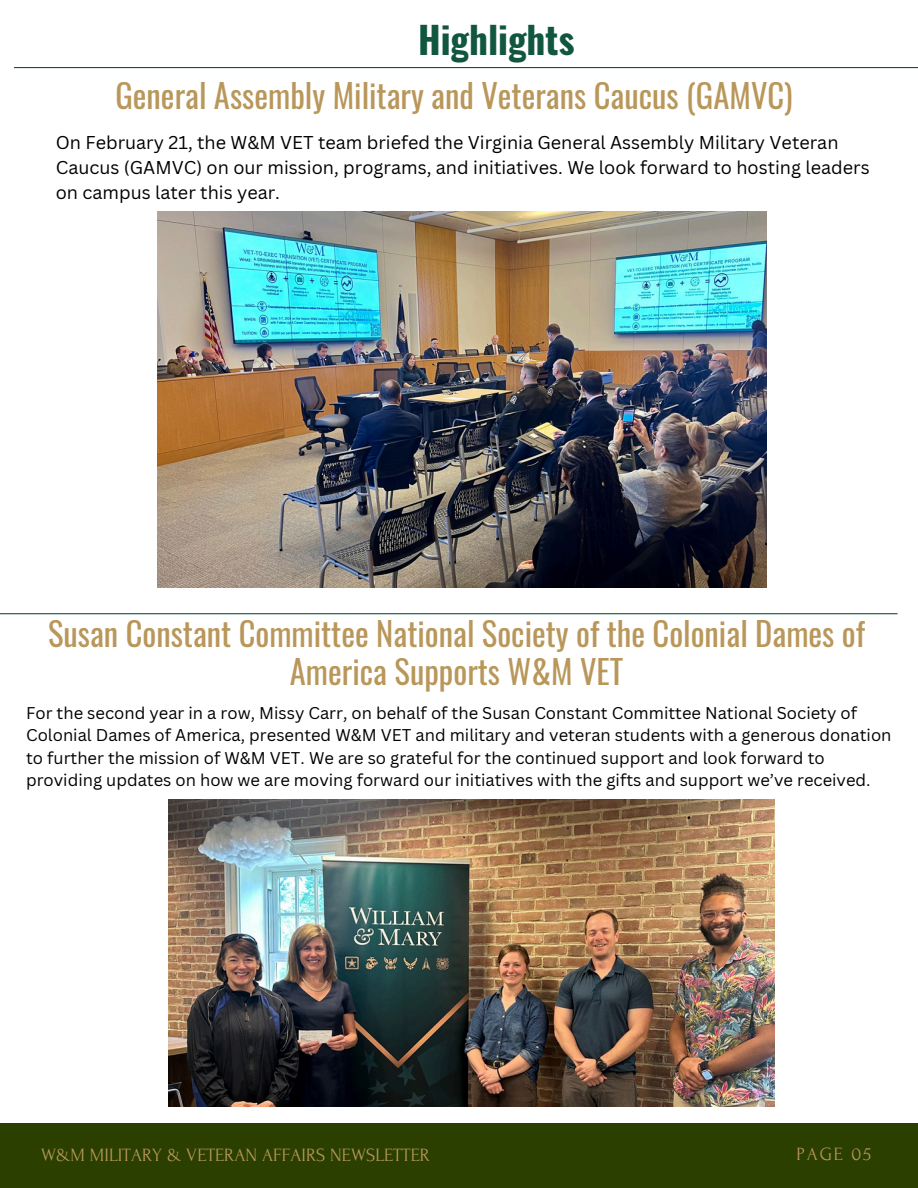
<style>
.page{position:relative;width:918px;height:1188px;background:#fff}
.page>*{position:absolute;margin:0;border:0;box-sizing:border-box;transform-origin:0 0}
.t1{font:700 37.2px "Oswald";color:#115740}
.t2{font:32.7px/38.2px "Oswald";color:#b9975b;text-align:center}
.t3{font:18.75px "Forum";color:#b9975b}
.t4{font:18px/24.8px "Canva Sans";color:#000}
.t5{font:16.5px/22.5px "Canva Sans";color:#000}
</style>
<div class="page">
<hr style="left:14px;top:67px;width:904px;height:1px;background:#115740">
<div style="left:0;top:1123px;width:918px;height:65px;background:#2b4000"></div>
<hr style="left:0;top:613px;width:898px;height:1px;background:#115740">
<img style="left:169px;top:799px;width:606px;height:307px">
<img style="left:157px;top:211px;width:609px;height:376px">
<h2 class="t1" style="left:418px;top:10px;width:158px">Highlights</h2>
<p class="t2" style="left:115px;top:75px;width:679px">General Assembly Military and Veterans Caucus (GAMVC)</p>
<h3 class="t4" style="left:56px;top:130px;width:816px">On February 21, the W&amp;M VET team briefed the Virginia General Assembly Military Veteran<br>Caucus (GAMVC) on our mission, programs, and initiatives. We look forward to hosting leaders on campus later this year.</h3>
<p class="t2" style="left:48px;top:613px;width:819px">Susan Constant Committee National Society of the Colonial Dames of<br>America Supports W&amp;M VET</p>
<h3 class="t5" style="left:26px;top:701px;width:867px">For the second year in a row, Missy Carr, on behalf of the Susan Constant Committee National Society of Colonial Dames of America, presented W&amp;M VET and military and veteran students with a generous donation to further the mission of W&amp;M VET. We are so grateful for the continued support and look forward to providing updates on how we are moving forward our initiatives with the gifts and support we’ve received.</h3>
<h4 class="t3" style="left:41px;top:1145px;width:390px">W&amp;M MILITARY &amp; VETERAN AFFAIRS NEWSLETTER</h4>
<p class="t3" style="left:797px;top:1144px;width:76px">PAGE 05</p>
</div>
